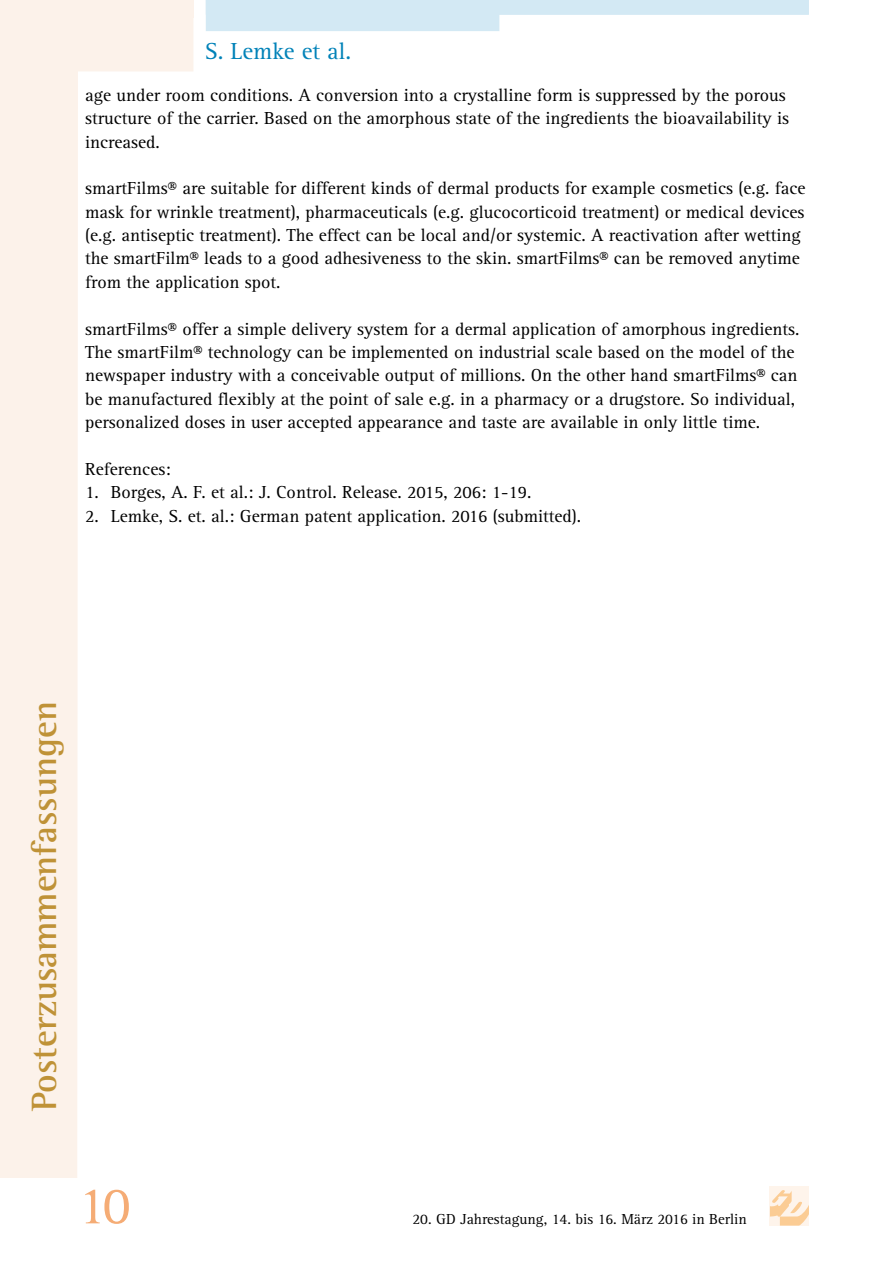
<style>
.page{position:relative;width:893px;height:1263px;background:#fff}
.page>*{position:absolute;margin:0;border:0;box-sizing:border-box;transform-origin:0 0}
.t1{font:54px "Agfa Rotis Serif";color:#f5ac75}
.t2{font:700 36px "Agfa Rotis Semi Serif";color:#bf9237}
.t3{font:24px "Agfa Rotis Serif";color:#0082b8}
.t4{font:18px/23.4px "Agfa Rotis Serif";color:#000}
.t5{font:15px "Agfa Rotis Serif";color:#000}
</style>
<div class="page">
<div style="left:770px;top:1186px;width:39px;height:39px;background:#fef4eb"></div>
<svg style="left:770px;top:1190px;width:39px;height:35px"></svg>
<svg style="left:0;top:0;width:194px;height:1178px"></svg>
<div style="left:0;top:0;width:193px;height:17px;background:#fcf2ea"></div>
<svg style="left:206px;top:0;width:603px;height:31px"></svg>
<h3 class="t3" style="left:205px;top:37px;width:148px">S. Lemke et al.</h3>
<p class="t4" style="left:85px;top:84px;width:705px">age under room conditions. A conversion into a crystalline form is suppressed by the porous structure of the carrier. Based on the amorphous state of the ingredients the bioavailability is increased.</p>
<p class="t4" style="left:85px;top:177px;width:722px">smartFilms® are suitable for different kinds of dermal products for example cosmetics (e.g. face mask for wrinkle treatment), pharmaceuticals (e.g. glucocorticoid treatment) or medical devices (e.g. antiseptic treatment). The effect can be local and/or systemic. A reactivation after wetting the smartFilm® leads to a good adhesiveness to the skin. smartFilms® can be removed anytime from the application spot.</p>
<p class="t4" style="left:85px;top:317px;width:716px">smartFilms® offer a simple delivery system for a dermal application of amorphous ingredients.<br>The smartFilm® technology can be implemented on industrial scale based on the model of the newspaper industry with a conceivable output of millions. On the other hand smartFilms® can be manufactured flexibly at the point of sale e.g. in a pharmacy or a drugstore. So individual, personalized doses in user accepted appearance and taste are available in only little time.</p>
<p class="t4" style="left:85px;top:458px;width:87px">References:</p>
<p class="t4" style="left:85px;top:481px;width:448px">1. Borges, A. F. et al.: J. Control. Release. 2015, 206: 1-19.</p>
<p class="t4" style="left:85px;top:505px;width:498px">2. Lemke, S. et. al.: German patent application. 2016 (submitted).</p>
<h2 class="t2" style="left:23px;top:1111px;width:411px;rotate:-90deg">Posterzusammenfassungen</h2>
<h1 class="t1" style="left:78px;top:1175px;width:55px">10</h1>
<p class="t5" style="left:412px;top:1210px;width:336px">20. GD Jahrestagung, 14. bis 16. März 2016 in Berlin</p>
</div>
